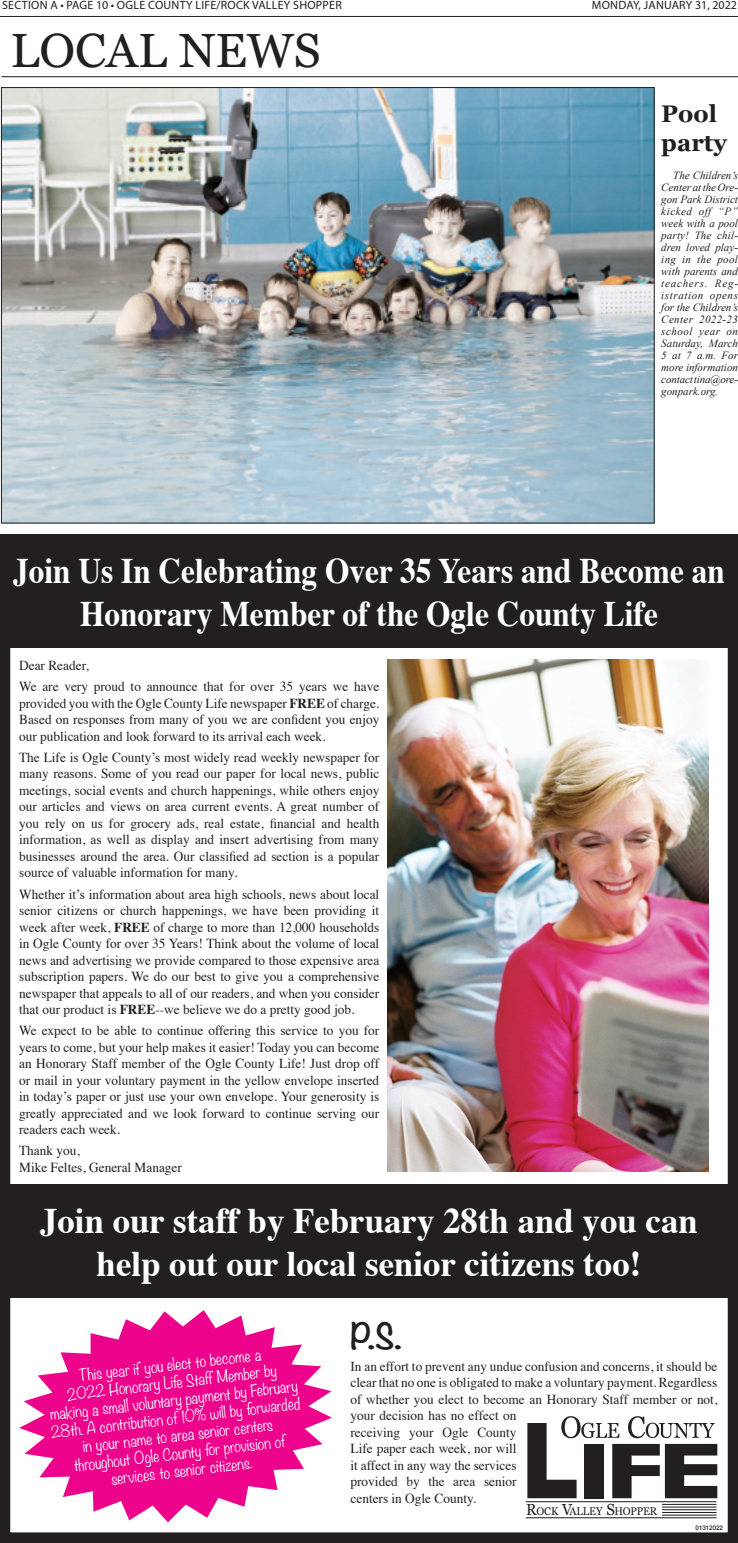
<style>
.page{position:relative;width:738px;height:1543px;background:#fff}
.page>*{position:absolute;margin:0;border:0;box-sizing:border-box;transform-origin:0 0}
.t1{font:48px "Georgia";color:#231f20}
.t2{font:700 35.9px/43.1px "Times";color:#fff;text-align:center;scale:.87 1}
.t3{font:700 35.9px/43.1px "Times";color:#fff;text-align:center}
.t4{font:700 31.7px "Noteworthy";color:#231f20}
.t5{font:700 24px/28.8px "Georgia";color:#231f20}
.t6{font:300 14.8px/17.7px "Noteworthy";color:#fff;text-align:center}
.t7{font:13.7px/16.5px "Times";color:#231f20;text-align:justify}
.t8{font:12px "Myriad Pro";letter-spacing:.02em;color:#231f20}
.t9{font:11.1px "Georgia";color:#231f20;scale:.95 1}
.t10{font:italic 11px/12px "Times New Roman";color:#231f20;text-align:justify}
.t11{font:500 6.3px "Helvetica Neue";color:#231f20}
.s1{font-weight:700}
.s2{font-size:15.9px}
</style>
<div class="page">
<div style="left:0;top:534px;width:738px;height:1008px;border:10px solid #231f20"></div>
<div style="left:0;top:534px;width:738px;height:113px;background:#231f20"></div>
<div style="left:0;top:1184px;width:738px;height:113px;background:#231f20"></div>
<img style="left:387px;top:659px;width:321px;height:512px">
<svg style="left:19px;top:1310px;width:313px;height:211px;fill:#ed028c"></svg>
<svg style="left:527px;top:1416px;width:190px;height:81px"></svg>
<hr style="left:526px;top:1500px;width:190px;height:1px;background:#231f20">
<hr style="left:526px;top:1516px;width:190px;height:1px;background:#231f20">
<hr style="left:662px;top:1514px;width:54px;height:1px;background:#231f20">
<hr style="left:662px;top:1511px;width:54px;height:1px;background:#231f20">
<hr style="left:662px;top:1508px;width:54px;height:1px;background:#231f20">
<hr style="left:662px;top:1506px;width:54px;height:1px;background:#231f20">
<hr style="left:662px;top:1503px;width:54px;height:1px;background:#231f20">
<hr style="left:0;top:16px;width:738px;height:1px;background:#231f20">
<hr style="left:1px;top:76px;width:737px;height:1px;background:#231f20">
<img style="left:3px;top:89px;width:649px;height:432px">
<p class="t8" style="left:2px;top:-2px;width:341px">SECTION A • PAGE 10 • OGLE COUNTY LIFE/ROCK VALLEY SHOPPER</p>
<p class="t8" style="left:592px;top:-2px;width:147px">MONDAY, JANUARY 31, 2022</p>
<p class="t1" style="left:10px;top:16px;width:312px">LOCAL NEWS</p>
<p class="t5" style="left:661px;top:98px;width:67px">Pool party</p>
<p class="t10" style="left:661px;top:169px;width:78px;text-indent:12px">The Children’s Center at the Ore&shy;gon Park District kicked off “P” week with a pool party! The chil&shy;dren loved play&shy;ing in the pool with parents and teachers. Reg&shy;istration opens for the Children’s Center 2022-23 school year on Saturday, March 5 at 7 a.m. For more information contact tina@ore&shy;gonpark.org.</p>
<p class="t2" style="left:13px;top:545px;width:820px">Join Us In Celebrating Over 35 Years and Become an<br>Honorary Member of the Ogle County Life</p>
<p class="t7" style="left:19px;top:653px;width:362px;line-height:21.2px">Dear Reader,<br>We are very proud to announce that for over 35 years we have</p>
<p class="t7" style="left:19px;top:693px;width:362px">provided you with the Ogle County Life newspaper <span class="s1">FREE</span> of charge.<br>Based on responses from many of you we are confident you enjoy our publication and look forward to its arrival each week.</p>
<p class="t7" style="left:19px;top:747px;width:362px">The Life is Ogle County’s most widely read weekly newspaper for many reasons. Some of you read our paper for local news, public meetings, social events and church happenings, while others enjoy our articles and views on area current events. A great number of you rely on us for grocery ads, real estate, financial and health information, as well as display and insert advertising from many businesses around the area. Our classified ad section is a popular source of valuable information for many.</p>
<p class="t7" style="left:19px;top:884px;width:362px">Whether it’s information about area high schools, news about local senior citizens or church happenings, we have been providing it week after week, <span class="s1">FREE</span> of charge to more than 12,000 households in Ogle County for over 35 Years! Think about the volume of local news and advertising we provide compared to those expensive area subscription papers. We do our best to give you a comprehensive newspaper that appeals to all of our readers, and when you consider that our product is <span class="s1">FREE</span>--we believe we do a pretty good job.</p>
<p class="t7" style="left:19px;top:1021px;width:362px">We expect to be able to continue offering this service to you for years to come, but your help makes it easier! Today you can become an Honorary Staff member of the Ogle County Life! Just drop off or mail in your voluntary payment in the yellow envelope inserted in today’s paper or just use your own envelope. Your generosity is greatly appreciated and we look forward to continue serving our readers each week.</p>
<p class="t7" style="left:19px;top:1141px;width:164px">Thank you,<br>Mike Feltes, General Manager</p>
<p class="t3" style="left:40px;top:1195px;width:659px">Join our staff by February 28th and you can help out our local senior citizens too!</p>
<p class="t6" style="left:44px;top:1370px;width:252px;rotate:-7deg">This year if you elect to become a<br>2022 Honorary Life Staff Member by making a small voluntary payment by February 28th. A contribution of 10% will by forwarded in your name to area senior centers throughout Ogle County for provision of services to senior citizens.</p>
<p class="t4" style="left:351px;top:1308px;width:53px">P.S.</p>
<p class="t7" style="left:351px;top:1356px;width:368px;text-align:left">In an effort to prevent any undue confusion and concerns, it should be clear that no one is obligated to make a voluntary payment. Regardless of whether you elect to become an Honorary Staff member or not, your decision has no effect on<br>receiving your Ogle County<br>Life paper each week, nor will<br>it affect in any way the services<br>provided by the area senior<br>centers in Ogle County.</p>
<p class="t9" style="left:526px;top:1503px;width:140px"><span class="s2">R</span>OCK <span class="s2">V</span>ALLEY <span class="s2">S</span>HOPPER</p>
<p class="t11" style="left:696px;top:1522px;width:29px">01312022</p>
</div>
